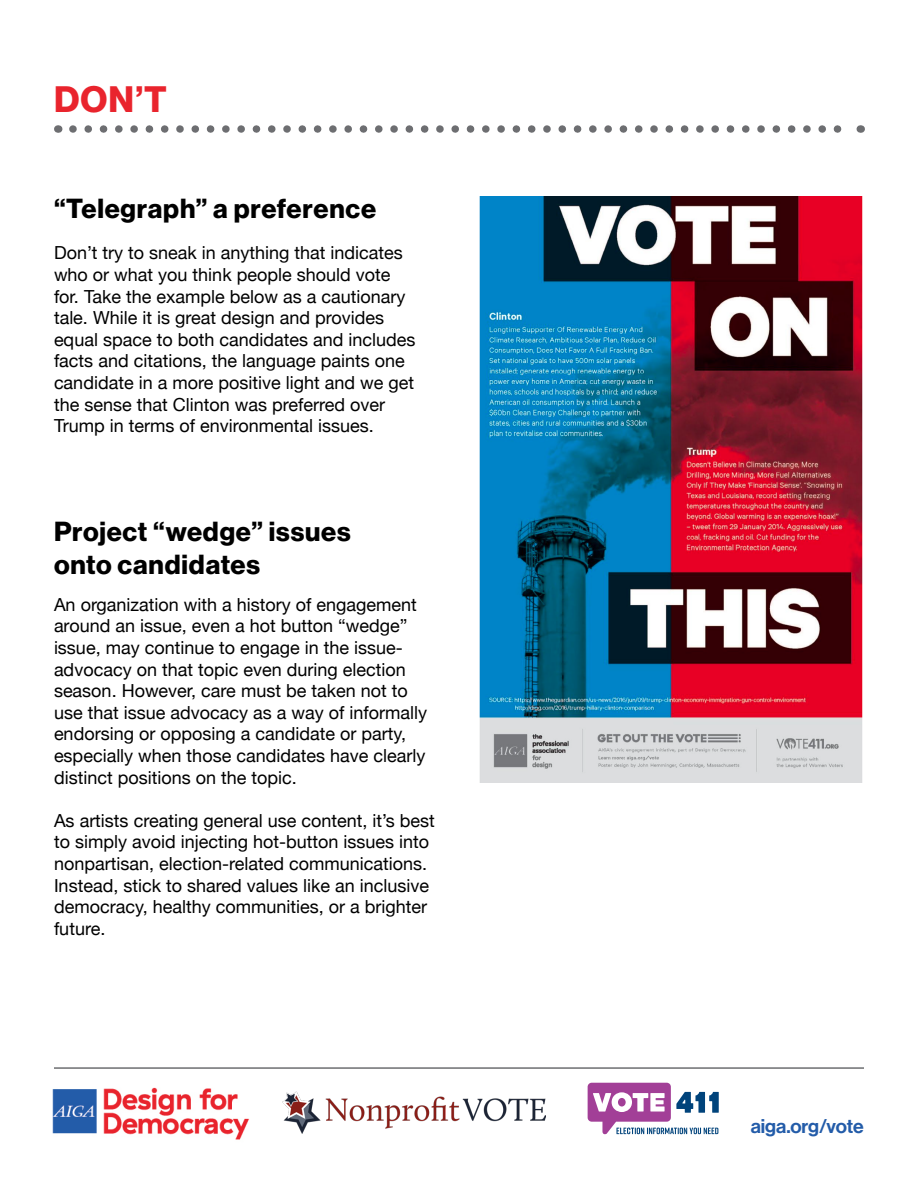
<style>
.page{position:relative;width:918px;height:1188px;background:#fff}
.page>*{position:absolute;margin:0;border:0;box-sizing:border-box;transform-origin:0 0}
.t1{font:36px "N Haas Grotesk DS Pro 75 Bd";color:#e9242d}
.t2{font:27px/32.4px "N Haas Grotesk DS Pro 75 Bd";letter-spacing:.03em;color:#000}
.t3{font:19.5px "N Haas Grotesk DS Pro 65 Md";letter-spacing:-.005em;color:#235ca9}
.t4{font:18px/21.6px "Helvetica Neue";color:#000}
</style>
<div class="page">
<img style="left:52px;top:1087px;width:198px;height:53px">
<hr style="left:54px;top:1067px;width:810px;height:2px;background:#6d6e71">
<img style="left:282px;top:1092px;width:263px;height:42px">
<svg style="left:588px;top:1083px;width:131px;height:51px"></svg>
<svg style="left:73px;top:125px;width:769px;height:8px"></svg>
<img style="left:479px;top:197px;width:384px;height:585px">
<h1 class="t1" style="left:54px;top:78px;width:114px">DON’T</h1>
<h2 class="t2" style="left:54px;top:192px;width:324px">“Telegraph” a preference</h2>
<p class="t4" style="left:54px;top:243px;width:363px">Don’t try to sneak in anything that indicates who or what you think people should vote for. Take the example below as a cautionary tale. While it is great design and provides equal space to both candidates and includes facts and citations, the language paints one candidate in a more positive light and we get the sense that Clinton was preferred over Trump in terms of environmental issues.</p>
<h2 class="t2" style="left:54px;top:516px;width:298px">Project “wedge” issues onto candidates</h2>
<p class="t4" style="left:54px;top:595px;width:375px">An organization with a history of engagement around an issue, even a hot button “wedge” issue, may continue to engage in the issue&shy;advocacy on that topic even during election season. However, care must be taken not to use that issue advocacy as a way of informally endorsing or opposing a candidate or party, especially when those candidates have clearly distinct positions on the topic.</p>
<p class="t4" style="left:54px;top:811px;width:382px">As artists creating general use content, it’s best to simply avoid injecting hot-button issues into nonpartisan, election-related communications.<br>Instead, stick to shared values like an inclusive democracy, healthy communities, or a brighter future.</p>
<p class="t3" style="left:751px;top:1114px;width:114px">aiga.org/vote</p>
</div>
